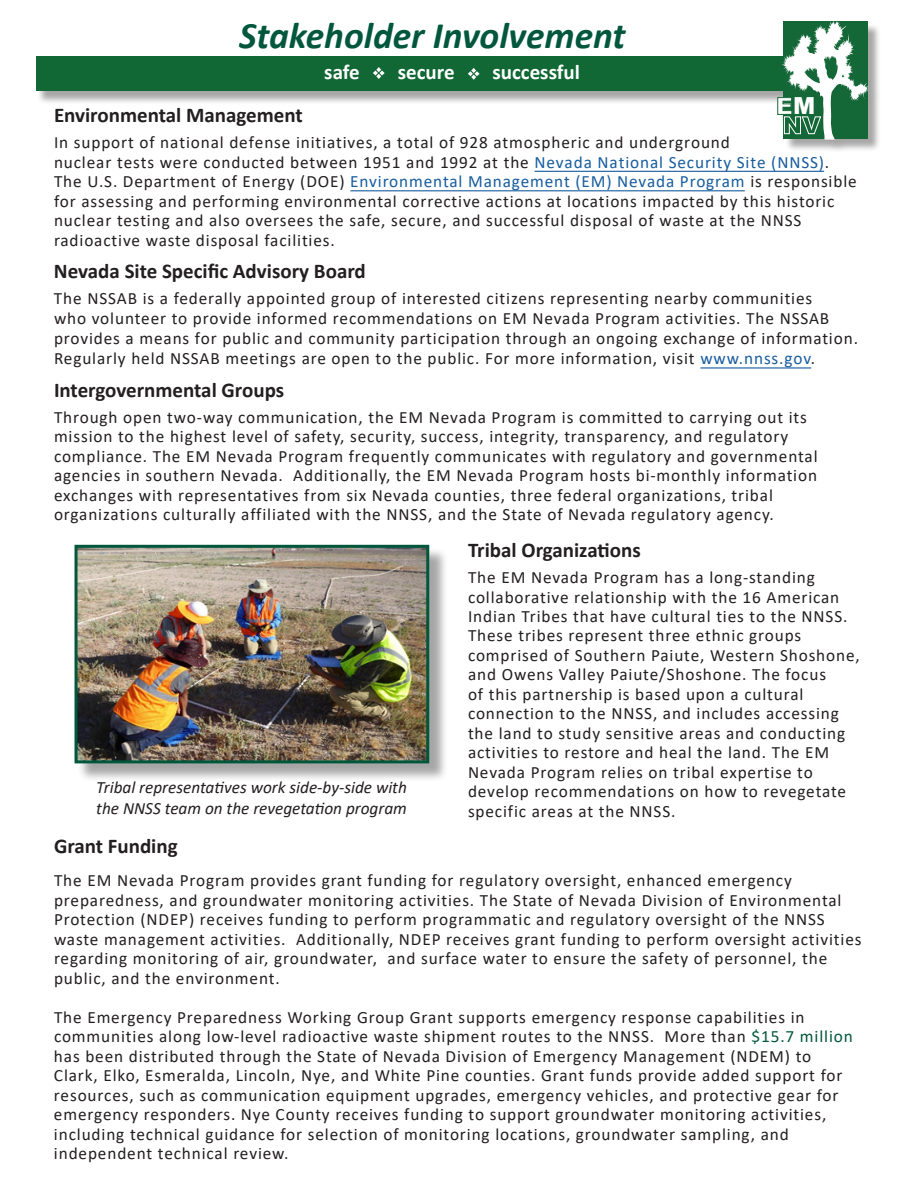
<style>
.page{position:relative;width:918px;height:1188px;background:#fff}
.page>*{position:absolute;margin:0;border:0;box-sizing:border-box;transform-origin:0 0}
.t1{font:italic 700 37.5px "Calibri";color:#00573c}
.t2{font:900 23.55px "Arial";color:#fff}
.t3{font:700 21px "Calibri";color:#231f20}
.t4{font:700 21px "Calibri";color:#fff}
.t5{font:17.25px/19.5px "Calibri";letter-spacing:.05em;color:#231f20}
.t6{font:italic 17.25px/20.7px "Calibri";color:#231f20}
.s1{color:#175d9e}
.s2{color:#00573c}
</style>
<div class="page">
<div style="left:37px;top:58px;width:812px;height:47px;background:#231f20;opacity:.4"></div>
<div style="left:36px;top:56px;width:800px;height:35px;background:#126834"></div>
<div style="left:779px;top:22px;width:103px;height:131px;background:#231f20;opacity:.4"></div>
<svg style="left:777px;top:21px;width:92px;height:119px"></svg>
<svg style="left:468px;top:68px;width:12px;height:12px"></svg>
<svg style="left:373px;top:67px;width:12px;height:12px"></svg>
<div style="left:77px;top:547px;width:371px;height:235px;background:#231f20;opacity:.4"></div>
<img style="left:79px;top:549px;width:346px;height:210px">
<div style="left:75px;top:545px;width:354px;height:218px;border:3px solid #00573c"></div>
<hr style="left:535px;top:171px;width:289px;height:1px;background:#175d9e">
<hr style="left:350px;top:190px;width:395px;height:1px;background:#175d9e">
<hr style="left:700px;top:367px;width:111px;height:2px;background:#175d9e">
<p class="t1" style="left:239px;top:9px;width:388px">Stakeholder Involvement</p>
<p class="t4" style="left:324px;top:57px;width:37px">safe</p>
<p class="t4" style="left:398px;top:57px;width:58px">secure</p>
<p class="t4" style="left:493px;top:57px;width:89px">successful</p>
<p class="t2" style="left:776px;top:89px;width:41px">EM</p>
<p class="t3" style="left:54px;top:100px;width:250px">Environmental Management</p>
<p class="t5" style="left:54px;top:132px;width:804px">In support of national defense initiatives, a total of 928 atmospheric and underground<br>nuclear tests were conducted between 1951 and 1992 at the <span class="s1">Nevada National Security Site (NNSS)</span>.<br>The U.S. Department of Energy (DOE) <span class="s1">Environmental Management (EM) Nevada Program</span> is responsible for assessing and performing environmental corrective actions at locations impacted by this historic nuclear testing and also oversees the safe, secure, and successful disposal of waste at the NNSS radioactive waste disposal facilities.</p>
<p class="t3" style="left:54px;top:256px;width:313px">Nevada Site Specific Advisory Board</p>
<p class="t5" style="left:54px;top:288px;width:806px;line-height:20px">The NSSAB is a federally appointed group of interested citizens representing nearby communities<br>who volunteer to provide informed recommendations on EM Nevada Program activities. The NSSAB provides a means for public and community participation through an ongoing exchange of information.<br>Regularly held NSSAB meetings are open to the public. For more information, visit <span class="s1">www.nnss.gov</span>.</p>
<p class="t3" style="left:54px;top:375px;width:232px">Intergovernmental Groups</p>
<p class="t5" style="left:54px;top:407px;width:765px">Through open two-way communication, the EM Nevada Program is committed to carrying out its mission to the highest level of safety, security, success, integrity, transparency, and regulatory compliance. The EM Nevada Program frequently communicates with regulatory and governmental agencies in southern Nevada. Additionally, the EM Nevada Program hosts bi-monthly information exchanges with representatives from six Nevada counties, three federal organizations, tribal organizations culturally affiliated with the NNSS, and the State of Nevada regulatory agency.</p>
<p class="t3" style="left:468px;top:535px;width:174px">Tribal Organizations</p>
<p class="t5" style="left:468px;top:567px;width:393px">The EM Nevada Program has a long-standing collaborative relationship with the 16 American Indian Tribes that have cultural ties to the NNSS.<br>These tribes represent three ethnic groups comprised of Southern Paiute, Western Shoshone, and Owens Valley Paiute/Shoshone. The focus<br>of this partnership is based upon a cultural connection to the NNSS, and includes accessing the land to study sensitive areas and conducting activities to restore and heal the land. The EM Nevada Program relies on tribal expertise to develop recommendations on how to revegetate specific areas at the NNSS.</p>
<p class="t6" style="left:96px;top:776px;width:312px">Tribal representatives work side-by-side with the NNSS team on the revegetation program</p>
<p class="t3" style="left:54px;top:832px;width:125px">Grant Funding</p>
<p class="t5" style="left:54px;top:871px;width:809px">The EM Nevada Program provides grant funding for regulatory oversight, enhanced emergency preparedness, and groundwater monitoring activities. The State of Nevada Division of Environmental Protection (NDEP) receives funding to perform programmatic and regulatory oversight of the NNSS waste management activities. Additionally, NDEP receives grant funding to perform oversight activities regarding monitoring of air, groundwater, and surface water to ensure the safety of personnel, the public, and the environment.</p>
<p class="t5" style="left:54px;top:1007px;width:800px">The Emergency Preparedness Working Group Grant supports emergency response capabilities in communities along low-level radioactive waste shipment routes to the NNSS. More than <span class="s2">$15.7 million </span>has been distributed through the State of Nevada Division of Emergency Management (NDEM) to Clark, Elko, Esmeralda, Lincoln, Nye, and White Pine counties. Grant funds provide added support for resources, such as communication equipment upgrades, emergency vehicles, and protective gear for emergency responders. Nye County receives funding to support groundwater monitoring activities, including technical guidance for selection of monitoring locations, groundwater sampling, and independent technical review.</p>
</div>
